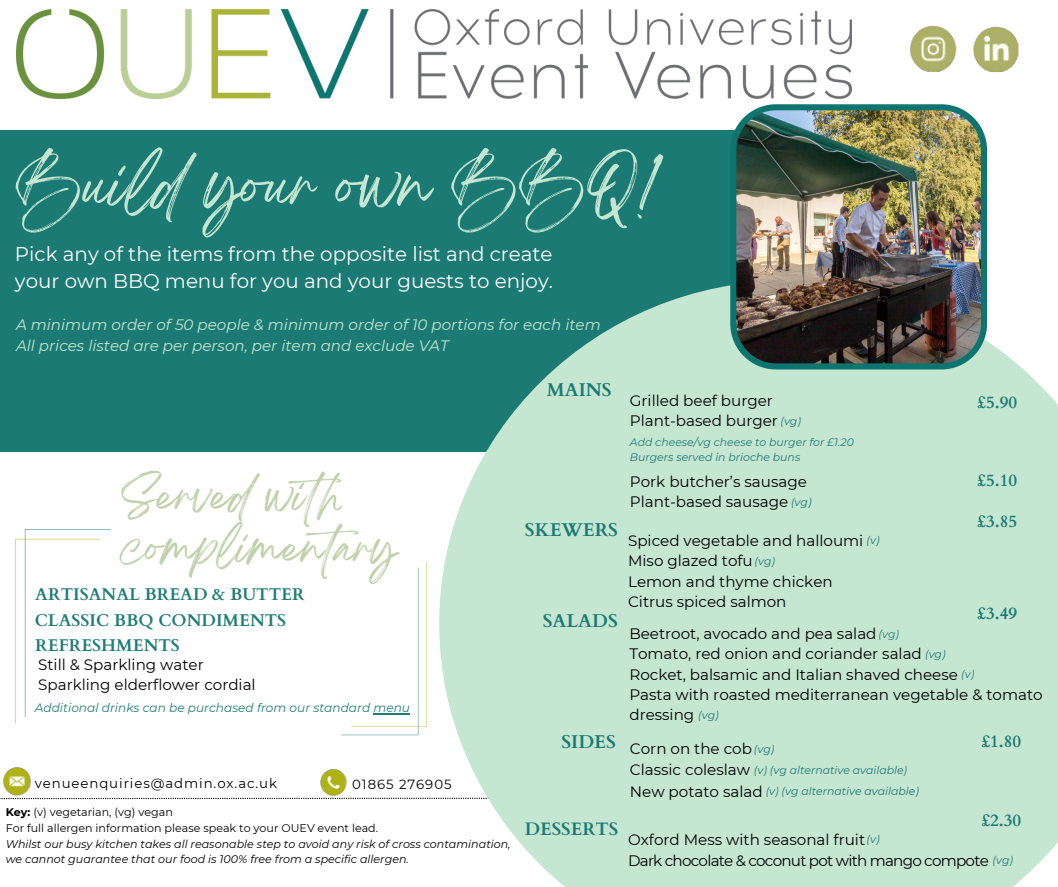
<style>
.page{position:relative;width:1058px;height:887px;background:#fff}
.page>*{position:absolute;margin:0;border:0;box-sizing:border-box;transform-origin:0 0}
.t1{font:54px "Breathing";color:#c5e6d0}
.t2{font:37.5px/51.8px "Breathing";color:#c0d1aa}
.t3{font:19.8px/27.3px "Montserrat";color:#fefefe}
.t4{font:700 18.6px "Cardo";color:#1b7b74}
.t5{font:700 18px "Cardo";color:#1b7b74}
.t6{font:700 17.1px "Cardo";color:#217e77}
.t7{font:700 17.1px "Cardo";color:#1b7b74}
.t8{font:15.15px/20.2px "Montserrat";color:#000}
.t9{font:italic 15.15px "Montserrat";color:#c5e6d0}
.t10{font:15.15px "Montserrat";letter-spacing:-.05em;color:#000}
.t11{font:13.35px "Montserrat";letter-spacing:.07em;color:#000}
.t12{font:italic 12.15px "Montserrat";color:#217e77}
.t13{font:italic 11.1px/15.8px "Montserrat";color:#000}
.t14{font:11.1px "Montserrat";color:#000}
.t15{font:italic 10.95px "Montserrat";color:#1b7b74}
.t16{font:italic 10.95px "Montserrat";color:#217e77}
.s1{font-weight:700}
</style>
<div class="page">
<div style="left:0;top:130px;width:830px;height:322px;background:#1b7b74"></div>
<svg style="left:47px;top:797px;width:392px;height:2px"></svg>
<svg style="left:439px;top:280px;width:619px;height:606px;background:#bce0cc"></svg>
<img style="left:910px;top:25px;width:47px;height:46px">
<img style="left:973px;top:26px;width:46px;height:46px">
<img style="left:0;top:767px;width:47px;height:33px">
<img style="left:730px;top:104px;width:257px;height:265px">
<img style="left:315px;top:769px;width:35px;height:30px">
<svg style="left:15px;top:529px;width:96px;height:194px"></svg>
<svg style="left:341px;top:561px;width:86px;height:174px"></svg>
<img style="left:17px;top:9px;width:834px;height:89px">
<h6 class="t1" style="left:16px;top:168px;width:643px">Build your own BBQ!</h6>
<h6 class="t3" style="left:15px;top:240px;width:539px">Pick any of the items from the opposite list and create your own BBQ menu for you and your guests to enjoy.</h6>
<p class="t9" style="left:16px;top:316px;width:586px">A minimum order of 50 people &amp; minimum order of 10 portions for each item</p>
<p class="t9" style="left:16px;top:336px;width:434px">All prices listed are per person, per item and exclude VAT</p>
<h6 class="t2" style="left:121px;top:480px;width:278px">Served with complimentary</h6>
<h4 class="t6" style="left:35px;top:583px;width:271px">ARTISANAL BREAD &amp; BUTTER</h4>
<p class="t6" style="left:35px;top:609px;width:253px">CLASSIC BBQ CONDIMENTS</p>
<h6 class="t6" style="left:35px;top:634px;width:146px">REFRESHMENTS</h6>
<h3 class="t8" style="left:38px;top:654px;width:219px">Still &amp; Sparkling water<br>Sparkling elderflower cordial</h3>
<h3 class="t12" style="left:35px;top:700px;width:377px">Additional drinks can be purchased from our standard menu</h3>
<h3 class="t11" style="left:35px;top:775px;width:244px">venueenquiries@admin.ox.ac.uk</h3>
<p class="t11" style="left:352px;top:776px;width:101px">01865 276905</p>
<p class="t14" style="left:6px;top:805px;width:169px"><span class="s1">Key:</span> (v) vegetarian, (vg) vegan</p>
<p class="t14" style="left:6px;top:821px;width:374px">For full allergen information please speak to your OUEV event lead.</p>
<h5 class="t13" style="left:6px;top:835px;width:506px">Whilst our busy kitchen takes all reasonable step to avoid any risk of cross contamination, we cannot guarantee that our food is 100% free from a specific allergen.</h5>
<p class="t4" style="left:547px;top:378px;width:66px">MAINS</p>
<p class="t4" style="left:525px;top:517px;width:95px">SKEWERS</p>
<h3 class="t4" style="left:542px;top:608px;width:77px">SALADS</h3>
<p class="t4" style="left:561px;top:729px;width:56px">SIDES</p>
<h5 class="t5" style="left:525px;top:817px;width:95px">DESSERTS</h5>
<h5 class="t8" style="left:630px;top:390px;width:150px">Grilled beef burger<br>Plant-based burger</h5>
<p class="t15" style="left:780px;top:414px;width:22px">(vg)</p>
<h5 class="t16" style="left:630px;top:435px;width:225px">Add cheese/vg cheese to burger for £1.20</h5>
<p class="t15" style="left:630px;top:450px;width:172px">Burgers served in brioche buns</p>
<h6 class="t8" style="left:630px;top:471px;width:179px">Pork butcher’s sausage<br>Plant-based sausage</h6>
<p class="t15" style="left:791px;top:495px;width:22px">(vg)</p>
<h6 class="t8" style="left:628px;top:530px;width:237px">Spiced vegetable and halloumi<br>Miso glazed tofu<br>Lemon and thyme chicken<br>Citrus spiced salmon</h6>
<h2 class="t15" style="left:866px;top:533px;width:15px">(v)</h2>
<p class="t15" style="left:754px;top:554px;width:22px">(vg)</p>
<p class="t7" style="left:976px;top:391px;width:42px">£5.90</p>
<h5 class="t7" style="left:976px;top:468px;width:42px">£5.10</h5>
<p class="t7" style="left:976px;top:509px;width:42px">£3.85</p>
<h6 class="t7" style="left:976px;top:601px;width:42px">£3.49</h6>
<h5 class="t8" style="left:629px;top:623px;width:415px">Beetroot, avocado and pea salad<br>Tomato, red onion and coriander salad<br>Rocket, balsamic and Italian shaved cheese<br>Pasta with roasted mediterranean vegetable &amp; tomato dressing</h5>
<h6 class="t16" style="left:878px;top:627px;width:22px">(vg)</h6>
<p class="t15" style="left:925px;top:647px;width:22px">(vg)</p>
<p class="t15" style="left:961px;top:667px;width:15px">(v)</p>
<p class="t15" style="left:698px;top:708px;width:22px">(vg)</p>
<p class="t8" style="left:630px;top:737px;width:124px;line-height:21.3px">Corn on the cob<br>Classic coleslaw</p>
<h5 class="t8" style="left:630px;top:781px;width:134px">New potato salad</h5>
<p class="t15" style="left:754px;top:742px;width:22px">(vg)</p>
<p class="t15" style="left:754px;top:763px;width:155px">(v) (vg alternative available)</p>
<p class="t15" style="left:765px;top:784px;width:155px">(v) (vg alternative available)</p>
<p class="t7" style="left:981px;top:730px;width:42px">£1.80</p>
<p class="t7" style="left:981px;top:809px;width:42px">£2.30</p>
<p class="t8" style="left:628px;top:829px;width:238px">Oxford Mess with seasonal fruit</p>
<p class="t10" style="left:628px;top:851px;width:362px">Dark chocolate &amp; coconut pot with mango compote</p>
<h6 class="t15" style="left:866px;top:832px;width:15px">(v)</h6>
<h5 class="t15" style="left:992px;top:853px;width:22px">(vg)</h5>
</div>
